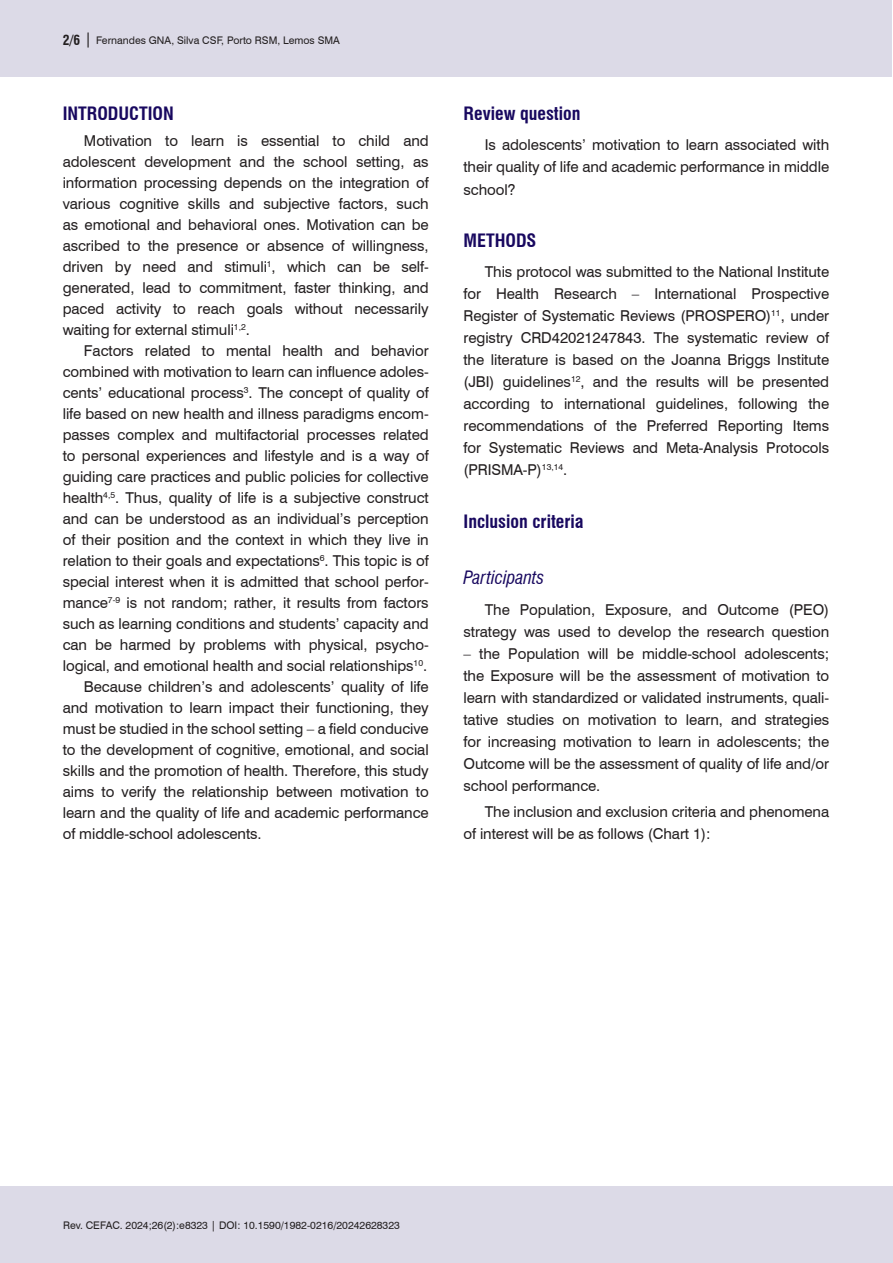
<style>
.page{position:relative;width:893px;height:1263px;background:#fff}
.page>*{position:absolute;margin:0;border:0;box-sizing:border-box;transform-origin:0 0}
.Nivel_2{font:700 condensed 18px "Swiss 721 BT";color:#18085f}
.Nivel_1{font:700 condensed 18px "Swiss 721 BT";color:#18085f}
.Nivel_3{font:italic condensed 18px "Swiss 721 BT";color:#18085f}
.Corpo_do_texto_INGLES{font:15px/21px "Swiss 721 BT";letter-spacing:-.005em;color:#231f20;text-align:justify}
.t1{font:10.5px "Swiss 721 BT";color:#231f20}
.s1{font-weight:700;font-stretch:condensed;font-size:13.5px}
.s2{font-size:15px}
</style>
<div class="page">
<div style="left:0;top:1186px;width:892px;height:77px;background:#dcdae7"></div>
<div style="left:0;top:0;width:892px;height:77px;background:#dcdae7"></div>
<p class="t1" style="left:63px;top:33px;width:279px"><span class="s1">2/6</span> <span class="s2">|</span> Fernandes GNA, Silva CSF, Porto RSM, Lemos SMA</p>
<p class="Nivel_1" style="left:63px;top:103px;width:113px">INTRODUCTION</p>
<p class="Corpo_do_texto_INGLES" style="left:63px;top:129px;width:368px;text-indent:21px">Motivation to learn is essential to child and adolescent development and the school setting, as information processing depends on the integration of various cognitive skills and subjective factors, such as emotional and behavioral ones. Motivation can be ascribed to the presence or absence of willingness, driven by need and stimuli<sup>1</sup>, which can be self&shy;generated, lead to commitment, faster thinking, and paced activity to reach goals without necessarily waiting for external stimuli<sup>1,2</sup>.</p>
<p class="Corpo_do_texto_INGLES" style="left:63px;top:339px;width:368px;text-indent:21px">Factors related to mental health and behavior combined with motivation to learn can influence adoles&shy;cents’ educational process<sup>3</sup>. The concept of quality of life based on new health and illness paradigms encom&shy;passes complex and multifactorial processes related to personal experiences and lifestyle and is a way of guiding care practices and public policies for collective health<sup>4,5</sup>. Thus, quality of life is a subjective construct and can be understood as an individual’s perception of their position and the context in which they live in relation to their goals and expectations<sup>6</sup>. This topic is of special interest when it is admitted that school perfor&shy;mance<sup>7-9</sup> is not random; rather, it results from factors such as learning conditions and students’ capacity and can be harmed by problems with physical, psycho&shy;logical, and emotional health and social relationships<sup>10</sup>.</p>
<p class="Corpo_do_texto_INGLES" style="left:63px;top:676px;width:368px;text-indent:21px">Because children’s and adolescents’ quality of life and motivation to learn impact their functioning, they must be studied in the school setting – a field conducive to the development of cognitive, emotional, and social skills and the promotion of health. Therefore, this study aims to verify the relationship between motivation to learn and the quality of life and academic performance of middle-school adolescents.</p>
<p class="Nivel_2" style="left:463px;top:103px;width:119px">Review question</p>
<p class="Corpo_do_texto_INGLES" style="left:463px;top:134px;width:367px;line-height:22px;text-indent:21px">Is adolescents’ motivation to learn associated with their quality of life and academic performance in middle school?</p>
<p class="Nivel_1" style="left:463px;top:230px;width:74px">METHODS</p>
<p class="Corpo_do_texto_INGLES" style="left:463px;top:260px;width:367px;line-height:22px;text-indent:21px">This protocol was submitted to the National Institute for Health Research – International Prospective Register of Systematic Reviews (PROSPERO)<sup>11</sup>, under registry CRD42021247843. The systematic review of the literature is based on the Joanna Briggs Institute (JBI) guidelines<sup>12</sup>, and the results will be presented according to international guidelines, following the recommendations of the Preferred Reporting Items for Systematic Reviews and Meta-Analysis Protocols (PRISMA-P)<sup>13,14</sup>.</p>
<p class="Nivel_2" style="left:463px;top:510px;width:122px">Inclusion criteria</p>
<p class="Nivel_3" style="left:463px;top:567px;width:83px">Participants</p>
<p class="Corpo_do_texto_INGLES" style="left:463px;top:598px;width:367px;line-height:22px;text-align:right">The Population, Exposure, and Outcome (PEO) strategy was used to develop the research question</p>
<p class="Corpo_do_texto_INGLES" style="left:463px;top:642px;width:367px;line-height:22px">– the Population will be middle-school adolescents; the Exposure will be the assessment of motivation to learn with standardized or validated instruments, quali&shy;tative studies on motivation to learn, and strategies for increasing motivation to learn in adolescents; the Outcome will be the assessment of quality of life and/or school performance.</p>
<p class="Corpo_do_texto_INGLES" style="left:463px;top:800px;width:367px;line-height:22px;text-indent:21px">The inclusion and exclusion criteria and phenomena of interest will be as follows (Chart 1):</p>
<p class="t1" style="left:63px;top:1218px;width:338px">Rev. CEFAC. 2024;26(2):e8323 | DOI: 10.1590/1982-0216/20242628323</p>
</div>
